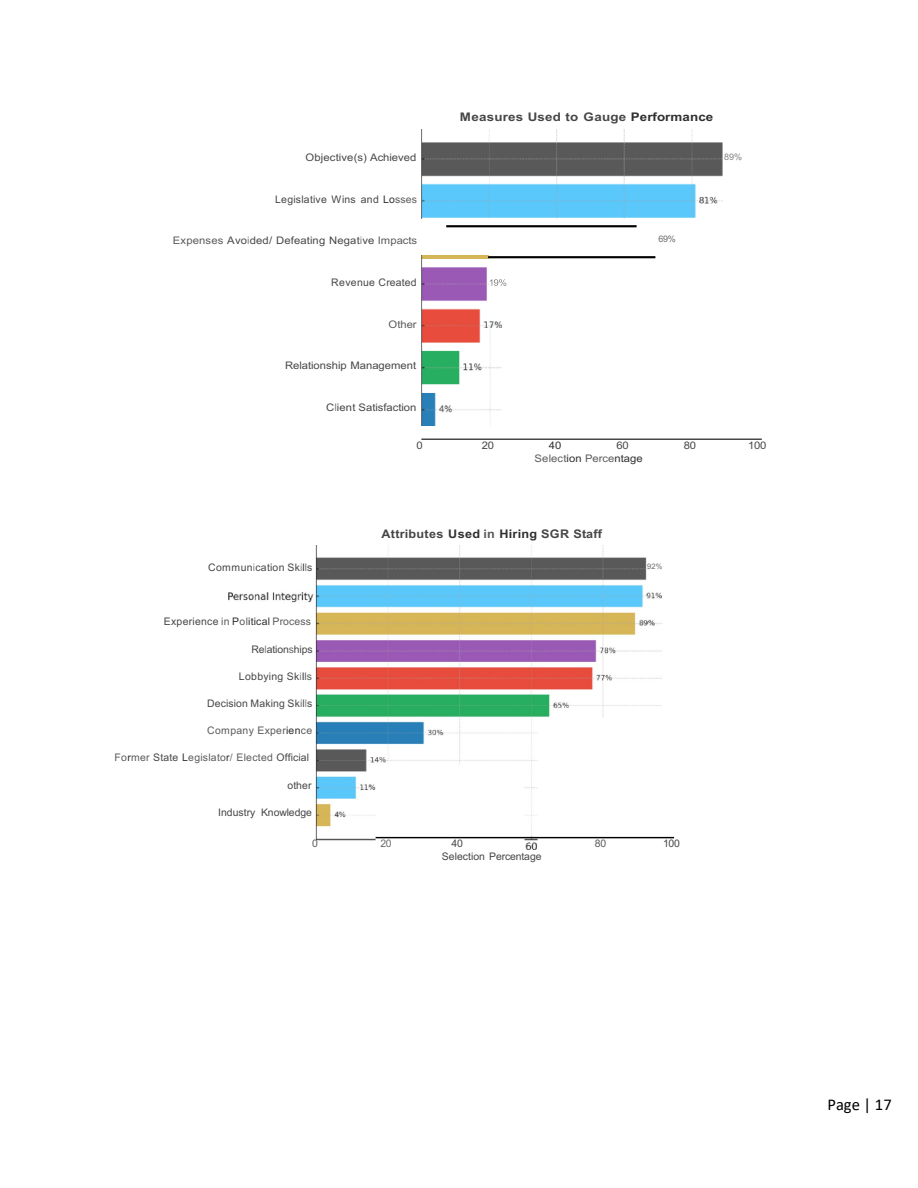
<style>
.page{position:relative;width:918px;height:1188px;background:#fff}
.page>*{position:absolute;margin:0;border:0;box-sizing:border-box;transform-origin:0 0}
.t1{font:16.5px "Calibri";color:#000}
.t2{font:700 11.85px "Arial";letter-spacing:.02em;color:#464646;scale:1.13 1}
.t3{font:700 11.85px "Arial";letter-spacing:.02em;color:#464646;scale:1.06 1}
.t4{font:10.5px "Arial";letter-spacing:.005em;color:#464646;scale:1.08 1}
.t5{font:10.5px "Arial";letter-spacing:.015em;color:#5b5b5b}
.t6{font:10.5px/12.6px "Arial";letter-spacing:.005em;color:#464646}
.t7{font:10.5px "Arial";letter-spacing:.025em;color:#464646}
.t8{font:10.5px "Arial";letter-spacing:.03em;color:#464646}
.t9{font:10.5px "Arial";letter-spacing:.015em;color:#5b5b5b;scale:1.08 1}
.t10{font:10.5px "Arial";color:#2f2f2f;scale:1.08 1}
.t11{font:10.5px "Arial";color:#6b6b6b}
.t12{font:9px "Arial";color:#6b6b6b}
.t13{font:9px "Arial";color:#828282}
.t14{font:7.5px "Arial";color:#6b6b6b}
.s1{color:#2f2f2f}
.s2{color:#5b5b5b}
.s3{color:#828282}
.s4{color:#6b6b6b}
.s5{color:#464646}
</style>
<div class="page">
<img style="left:229px;top:545px;width:432px;height:304px">
<hr style="left:376px;top:837px;width:298px;height:1px;background:#000">
<hr style="left:446px;top:225px;width:191px;height:2px;background:#000">
<hr style="left:421px;top:439px;width:341px;height:1px;background:#000">
<img style="left:421px;top:130px;width:302px;height:89px">
<img style="left:421px;top:255px;width:80px;height:170px">
<hr style="left:488px;top:256px;width:167px;height:2px;background:#000">
<img style="left:489px;top:278px;width:18px;height:10px">
<svg style="left:490px;top:279px;width:16px;height:7px"></svg>
<p class="t4" style="left:306px;top:152px;width:104px">Objective(s) Achieved</p>
<p class="t7" style="left:275px;top:194px;width:143px">Legislative Wins and <span class="s1">Lo</span><span class="s2">sses</span></p>
<p class="t4" style="left:173px;top:235px;width:228px"><span class="s2">Expenses</span> Avo<span class="s3">i</span>ded/ Defeating Negat<span class="s3">i</span>ve <span class="s2">Impacts</span></p>
<p class="t7" style="left:331px;top:277px;width:87px">Revenue Created</p>
<p class="t9" style="left:389px;top:318px;width:28px">Other</p>
<p class="t4" style="left:285px;top:360px;width:123px">Relationship Management</p>
<p class="t4" style="left:326px;top:402px;width:85px">C<span class="s3">l</span>ient Satisfaction</p>
<p class="t2" style="left:460px;top:111px;width:226px">Measures Used to Gauge <span class="s1">Performance</span></p>
<p class="t13" style="left:724px;top:152px;width:19px">89%</p>
<p class="t12" style="left:659px;top:234px;width:19px">69%</p>
<p class="t4" style="left:417px;top:439px;width:7px">0</p>
<p class="t4" style="left:482px;top:439px;width:13px">20</p>
<p class="t10" style="left:549px;top:439px;width:13px">40</p>
<p class="t4" style="left:616px;top:439px;width:13px">60</p>
<p class="t4" style="left:684px;top:439px;width:13px">80</p>
<p class="t4" style="left:748px;top:439px;width:18px">100</p>
<p class="t9" style="left:535px;top:453px;width:102px">Select<span class="s1">ion</span> Perce<span class="s1">ntage</span></p>
<p class="t8" style="left:208px;top:561px;width:106px">Commun<span class="s3">i</span>cation Sk<span class="s3">i</span><span class="s1">l</span><span class="s4">l</span>s</p>
<p class="t5" style="left:164px;top:615px;width:149px"><span class="s5">Experience</span> in <span class="s1">P</span>ol<span class="s1">itical</span> Process</p>
<p class="t6" style="left:251px;top:643px;width:63px">Re<span class="s3">l</span>ation<span class="s4">s</span>hips</p>
<p class="t8" style="left:239px;top:670px;width:75px">Lobbying Sk<span class="s3">i</span><span class="s1">l</span><span class="s2">ls</span></p>
<p class="t6" style="left:207px;top:697px;width:107px">Decision Making Sk<span class="s4">i</span>l<span class="s3">l</span>s</p>
<p class="t5" style="left:207px;top:725px;width:107px">Company Exper<span class="s1">ien</span>ce</p>
<p class="t5" style="left:114px;top:751px;width:196px">Fo<span class="s1">r</span>mer <span class="s5">State</span> <span class="s1">L</span>egislato<span class="s1">r</span><span class="s4">/</span> Elected <span class="s5">Official</span></p>
<p class="t6" style="left:287px;top:779px;width:26px">other</p>
<p class="t6" style="left:218px;top:806px;width:95px">Industry Knowledge</p>
<p class="t3" style="left:381px;top:527px;width:209px">Attributes <span class="s1">Used</span> <span class="s2">in</span> <span class="s1">Hiring</span> SGR Staff</p>
<p class="t14" style="left:647px;top:562px;width:17px">92%</p>
<p class="t5" style="left:312px;top:838px;width:7px">0</p>
<p class="t11" style="left:380px;top:838px;width:13px">20</p>
<p class="t6" style="left:442px;top:837px;width:101px;text-indent:10px">40<br>Selection Percentage</p>
<p class="t5" style="left:595px;top:838px;width:13px">80</p>
<p class="t6" style="left:663px;top:837px;width:18px">100</p>
<h1 class="t1" style="left:828px;top:1095px;width:66px">Page | 17</h1>
</div>
